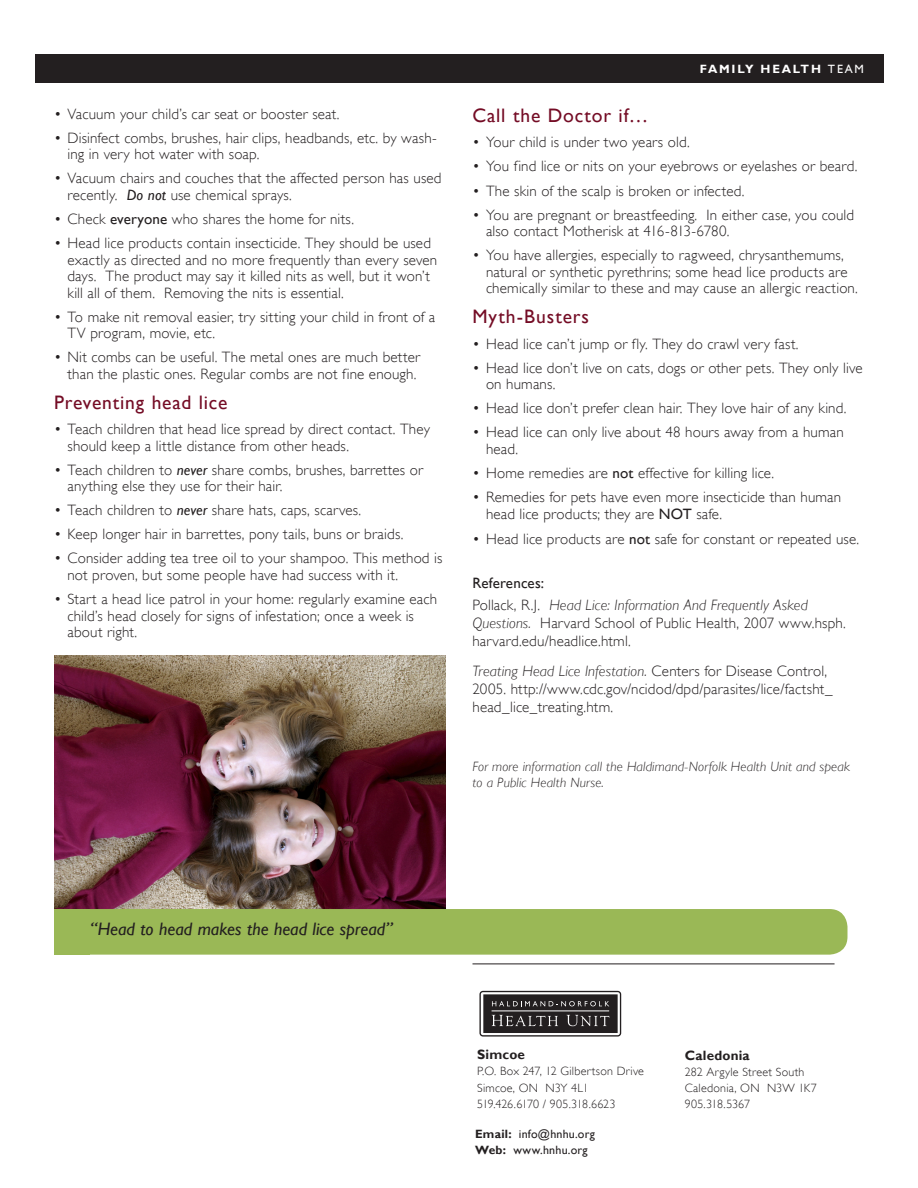
<style>
.page{position:relative;width:918px;height:1188px;background:#fff}
.page>*{position:absolute;margin:0;border:0;box-sizing:border-box;transform-origin:0 0}
.Heading_3{font:19.5px "Gill Sans";letter-spacing:.04em;color:#740c25}
.Heading_4{font:italic 18px "Gill Sans";color:#231f20}
.List_Bullet_1{font:300 15px/16.5px "Gill Sans";letter-spacing:.01em;color:#231f20}
.Body_Text{font:300 15px/18px "Gill Sans";letter-spacing:.01em;color:#231f20}
.References{font:15px "Gill Sans";color:#231f20}
.For_more_information{font:italic 300 13.5px/16.5px "Gill Sans";letter-spacing:.01em;color:#231f20}
.HU_Contact_-_Town{font:700 13.5px "Gill Sans";color:#231f20}
.HU_Contact_-_Address{font:300 12px "Gill Sans";letter-spacing:.02em;color:#231f20}
.HU_Contact_-_Address-2{font:300 12px "Gill Sans";letter-spacing:-.005em;color:#231f20}
.HU_Contact_-_Address-3{font:12px "Gill Sans";letter-spacing:.015em;color:#231f20}
.t1{font:700 12px "Gill Sans";letter-spacing:.15em;color:#fff}
.s1{font-weight:400;font-style:italic}
.s2{font-weight:400}
.s3{font-style:italic}
.s4{font-weight:700}
</style>
<div class="page">
<div style="left:35px;top:54px;width:848px;height:28px;background:#231f20"></div>
<hr style="left:472px;top:964px;width:363px;height:1px;background:#231f20">
<div style="left:479px;top:991px;width:142px;height:46px;border:1px solid #231f20;border-radius:3px"></div>
<div style="left:483px;top:994px;width:135px;height:39px;background:#231f20"></div>
<svg style="left:492px;top:1001px;width:117px;height:5px"></svg>
<svg style="left:492px;top:1015px;width:66px;height:11px"></svg>
<svg style="left:567px;top:1015px;width:42px;height:11px"></svg>
<hr style="left:492px;top:1011px;width:117px;height:1px;background:#fff">
<img style="left:54px;top:655px;width:392px;height:254px">
<div style="left:71px;top:909px;width:777px;height:46px;background:#9ab856;border-radius:18px"></div>
<div style="left:54px;top:909px;width:35px;height:46px;background:#9ab856"></div>
<p class="List_Bullet_1" style="left:54px;top:105px;width:287px">• Vacuum your child’s car seat or booster seat.</p>
<p class="List_Bullet_1" style="left:68px;top:130px;width:371px;text-indent:-14px">• Disinfect combs, brushes, hair clips, headbands, etc. by wash&shy;ing in very hot water with soap.</p>
<p class="List_Bullet_1" style="left:68px;top:170px;width:376px;text-indent:-14px">• Vacuum chairs and couches that the affected person has used recently. <span class="s1">Do not</span> use chemical sprays.</p>
<p class="List_Bullet_1" style="left:54px;top:211px;width:302px">• Check <span class="s2">everyone</span> who shares the home for nits.</p>
<p class="List_Bullet_1" style="left:68px;top:235px;width:371px;text-indent:-14px">• Head lice products contain insecticide. They should be used exactly as directed and no more frequently than every seven days. The product may say it killed nits as well, but it won’t kill all of them. Removing the nits is essential.</p>
<p class="List_Bullet_1" style="left:68px;top:308px;width:369px;text-indent:-14px">• To make nit removal easier, try sitting your child in front of a<br>TV program, movie, etc.</p>
<p class="List_Bullet_1" style="left:54px;top:349px;width:368px;text-align:right">• Nit combs can be useful. The metal ones are much better than the plastic ones. Regular combs are not fine enough.</p>
<p class="Heading_3" style="left:54px;top:391px;width:175px">Preventing head lice</p>
<p class="List_Bullet_1" style="left:68px;top:421px;width:364px;text-indent:-14px">• Teach children that head lice spread by direct contact. They should keep a little distance from other heads.</p>
<p class="List_Bullet_1" style="left:68px;top:461px;width:357px;text-indent:-14px">• Teach children to <span class="s1">never</span> share combs, brushes, barrettes or anything else they use for their hair.</p>
<p class="List_Bullet_1" style="left:54px;top:502px;width:309px">• Teach children to <span class="s1">never</span> share hats, caps, scarves.</p>
<p class="List_Bullet_1" style="left:54px;top:526px;width:351px">• Keep longer hair in barrettes, pony tails, buns or braids.</p>
<p class="List_Bullet_1" style="left:68px;top:550px;width:376px;text-indent:-14px">• Consider adding tea tree oil to your shampoo. This method is not proven, but some people have had success with it.</p>
<p class="List_Bullet_1" style="left:68px;top:591px;width:371px;text-indent:-14px">• Start a head lice patrol in your home: regularly examine each child’s head closely for signs of infestation; once a week is about right.</p>
<p class="t1" style="left:700px;top:62px;width:166px">family health <span class="s2">team</span></p>
<p class="Heading_3" style="left:472px;top:104px;width:177px">Call the Doctor if…</p>
<p class="List_Bullet_1" style="left:472px;top:134px;width:219px">• Your child is under two years old.</p>
<p class="List_Bullet_1" style="left:472px;top:158px;width:386px">• You find lice or nits on your eyebrows or eyelashes or beard.</p>
<p class="List_Bullet_1" style="left:472px;top:182px;width:273px">• The skin of the scalp is broken or infected.</p>
<p class="List_Bullet_1" style="left:486px;top:206px;width:370px;text-indent:-14px">• You are pregnant or breastfeeding. In either case, you could also contact Motherisk at 416-813-6780.</p>
<p class="List_Bullet_1" style="left:486px;top:247px;width:373px;text-indent:-14px">• You have allergies, especially to ragweed, chrysanthemums, natural or synthetic pyrethrins; some head lice products are chemically similar to these and may cause an allergic reaction.</p>
<p class="Heading_3" style="left:472px;top:305px;width:118px">Myth-Busters</p>
<p class="List_Bullet_1" style="left:472px;top:335px;width:328px">• Head lice can’t jump or fly. They do crawl very fast.</p>
<p class="List_Bullet_1" style="left:486px;top:359px;width:378px;text-indent:-14px">• Head lice don’t live on cats, dogs or other pets. They only live on humans.</p>
<p class="List_Bullet_1" style="left:472px;top:400px;width:375px">• Head lice don’t prefer clean hair. They love hair of any kind.</p>
<p class="List_Bullet_1" style="left:486px;top:424px;width:359px;text-indent:-14px">• Head lice can only live about 48 hours away from a human head.</p>
<p class="List_Bullet_1" style="left:472px;top:465px;width:303px">• Home remedies are <span class="s2">not</span> effective for killing lice.</p>
<p class="List_Bullet_1" style="left:486px;top:489px;width:357px;text-indent:-14px">• Remedies for pets have even more insecticide than human head lice products; they are <span class="s2">NOT</span> safe.</p>
<p class="List_Bullet_1" style="left:472px;top:531px;width:388px">• Head lice products are <span class="s2">not</span> safe for constant or repeated use.</p>
<p class="References" style="left:472px;top:574px;width:73px">References:</p>
<p class="Body_Text" style="left:472px;top:596px;width:375px">Pollack, R.J. <span class="s3">Head Lice: Information And Frequently Asked<br>Questions.</span> Harvard School of Public Health, 2007 www.hsph. harvard.edu/headlice.html.</p>
<p class="Body_Text" style="left:472px;top:662px;width:362px"><span class="s3">Treating Head Lice Infestation.</span> Centers for Disease Control,<br>2005. http://www.cdc.gov/ncidod/dpd/parasites/lice/factsht_ head_lice_treating.htm.</p>
<p class="For_more_information" style="left:472px;top:758px;width:379px">For more information call the Haldimand-Norfolk Health Unit and speak to a Public Health Nurse.</p>
<p class="Heading_4" style="left:90px;top:918px;width:304px">“Head to head makes the head lice spread”</p>
<p class="HU_Contact_-_Town" style="left:477px;top:1047px;width:49px">Simcoe</p>
<p class="HU_Contact_-_Address" style="left:477px;top:1064px;width:168px">P.O. Box 247, 12 Gilbertson Drive</p>
<p class="HU_Contact_-_Address" style="left:477px;top:1081px;width:113px">Simcoe, ON N3Y 4L1</p>
<p class="HU_Contact_-_Address-2" style="left:477px;top:1097px;width:140px">519.426.6170 / 905.318.6623</p>
<p class="HU_Contact_-_Address-3" style="left:475px;top:1127px;width:121px"><span class="s4">Email:</span> info@hnhu.org</p>
<p class="HU_Contact_-_Address-3" style="left:475px;top:1143px;width:114px"><span class="s4">Web:</span> www.hnhu.org</p>
<p class="HU_Contact_-_Town" style="left:685px;top:1047px;width:67px">Caledonia</p>
<p class="HU_Contact_-_Address" style="left:685px;top:1065px;width:121px">282 Argyle Street South</p>
<p class="HU_Contact_-_Address" style="left:685px;top:1081px;width:134px">Caledonia, ON N3W 1K7</p>
<p class="HU_Contact_-_Address-2" style="left:685px;top:1097px;width:67px">905.318.5367</p>
</div>
